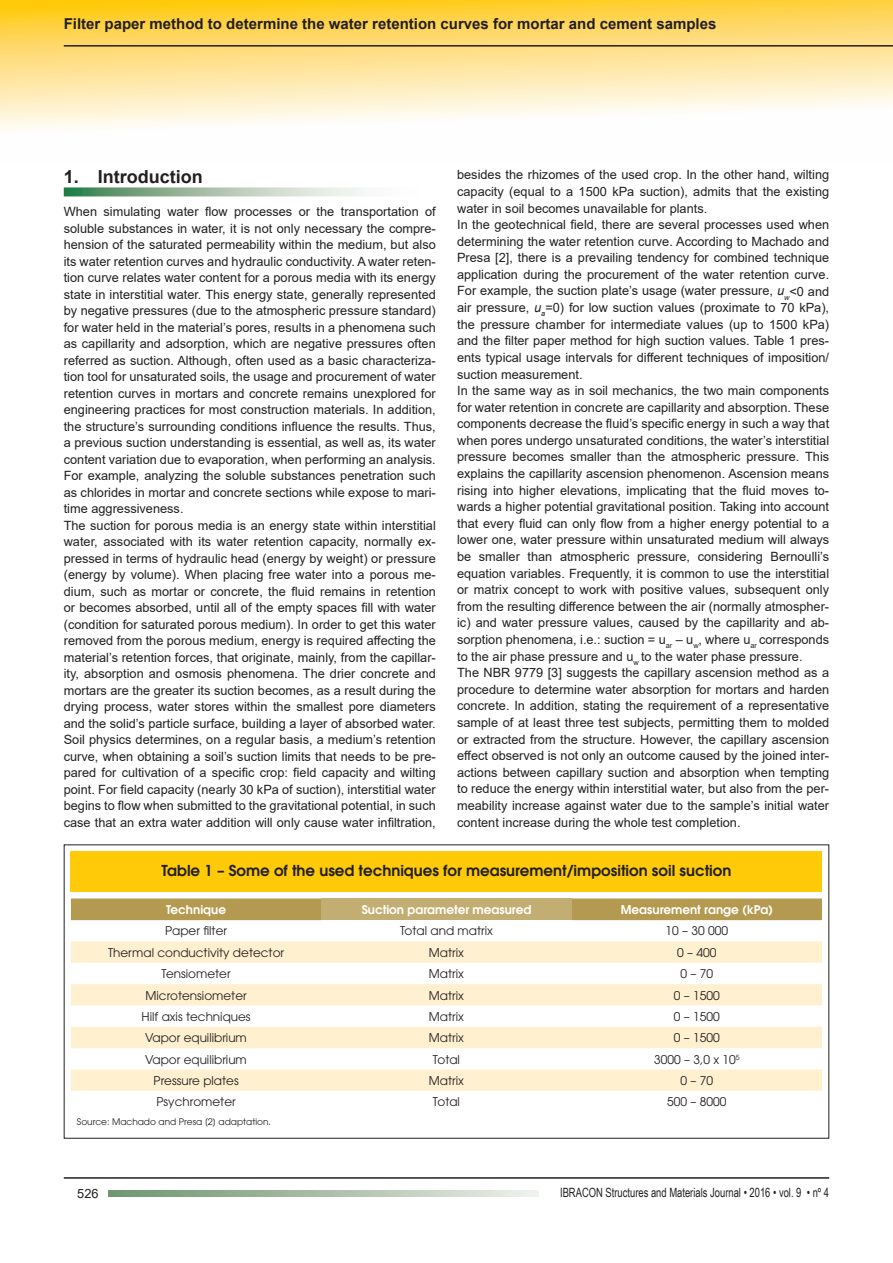
<style>
.page{position:relative;width:893px;height:1263px;background:#fff}
.page>*{position:absolute;margin:0;border:0;box-sizing:border-box;transform-origin:0 0}
.t1{font:700 18px "Arial";color:#231f20}
.t2{font:700 15px "Arial";color:#231f20}
.t3{font:600 15px "Avant Garde";color:#231f20}
.t4{font:12.75px/16.6px "Arial";color:#231f20}
.t5{font:12.75px "Arial Narrow";color:#231f20;scale:.9 1}
.t6{font:12px "Avant Garde";color:#231f20}
.t7{font:600 12px "Avant Garde";color:#fff}
.t8{font:9px "Avant Garde";color:#231f20}
.s1{font-style:italic}
</style>
<div class="page">
<svg style="left:0;top:0;width:893px;height:130px;background:#fee498"></svg>
<hr style="left:64px;top:1177px;width:765px;height:2px;background:#231f20">
<hr style="left:64px;top:45px;width:829px;height:2px;background:#231f20">
<svg style="left:108px;top:1190px;width:431px;height:6px;background:#acc0aa"></svg>
<svg style="left:64px;top:187px;width:299px;height:9px;background:#a6c2ab"></svg>
<div style="left:71px;top:852px;width:751px;height:40px;background:#ffcb08"></div>
<div style="left:71px;top:898px;width:751px;height:22px;background:#b39a50"></div>
<div style="left:321px;top:898px;width:251px;height:22px;background:#c2ae73"></div>
<div style="left:71px;top:941px;width:751px;height:22px;background:#fff0d0"></div>
<div style="left:71px;top:984px;width:751px;height:21px;background:#fff0d0"></div>
<div style="left:71px;top:1027px;width:751px;height:21px;background:#fff0d0"></div>
<div style="left:71px;top:1069px;width:751px;height:22px;background:#fff0d0"></div>
<p class="t2" style="left:64px;top:13px;width:654px">Filter paper method to determine the water retention curves for mortar and cement samples</p>
<p class="t4" style="left:457px;top:166px;width:374px">besides the rhizomes of the used crop. In the other hand, wilting capacity (equal to a 1500 kPa suction), admits that the existing water in soil becomes unavailable for plants.<br>In the geotechnical field, there are several processes used when determining the water retention curve. According to Machado and Presa [2], there is a prevailing tendency for combined technique application during the procurement of the water retention curve.<br>For example, the suction plate’s usage (water pressure, <span class="s1">u</span><sub>w</sub>&lt;0 and air pressure, <span class="s1">u</span><sub>a</sub>=0) for low suction values (proximate to 70 kPa), the pressure chamber for intermediate values (up to 1500 kPa) and the filter paper method for high suction values. Table 1 pres&shy;ents typical usage intervals for different techniques of imposition/ suction measurement.<br>In the same way as in soil mechanics, the two main components for water retention in concrete are capillarity and absorption. These components decrease the fluid’s specific energy in such a way that when pores undergo unsaturated conditions, the water’s interstitial pressure becomes smaller than the atmospheric pressure. This explains the capillarity ascension phenomenon. Ascension means rising into higher elevations, implicating that the fluid moves to&shy;wards a higher potential gravitational position. Taking into account that every fluid can only flow from a higher energy potential to a lower one, water pressure within unsaturated medium will always be smaller than atmospheric pressure, considering Bernoulli’s equation variables. Frequently, it is common to use the interstitial or matrix concept to work with positive values, subsequent only from the resulting difference between the air (normally atmospher&shy;ic) and water pressure values, caused by the capillarity and ab&shy;sorption phenomena, i.e.: suction = u<sub>ar</sub> – u<sub>w</sub>, where u<sub>ar</sub> corresponds to the air phase pressure and u<sub>w</sub> to the water phase pressure.<br>The NBR 9779 [3] suggests the capillary ascension method as a procedure to determine water absorption for mortars and harden concrete. In addition, stating the requirement of a representative sample of at least three test subjects, permitting them to molded or extracted from the structure. However, the capillary ascension effect observed is not only an outcome caused by the joined inter&shy;actions between capillary suction and absorption when tempting to reduce the energy within interstitial water, but also from the per&shy;meability increase against water due to the sample’s initial water content increase during the whole test completion.</p>
<p class="t3" style="left:162px;top:860px;width:571px">Table 1 – Some of the used techniques for measurement/imposition soil suction</p>
<p class="t7" style="left:166px;top:902px;width:61px">Technique</p>
<p class="t7" style="left:362px;top:902px;width:171px">Suction parameter measured</p>
<p class="t7" style="left:621px;top:902px;width:154px">Measurement range (kPa)</p>
<p class="t6" style="left:165px;top:924px;width:63px">Paper filter</p>
<p class="t6" style="left:400px;top:924px;width:94px">Total and matrix</p>
<p class="t6" style="left:666px;top:924px;width:64px">10 – 30 000</p>
<p class="t6" style="left:108px;top:945px;width:178px">Thermal conductivity detector</p>
<p class="t6" style="left:429px;top:945px;width:37px">Matrix</p>
<p class="t6" style="left:677px;top:945px;width:41px">0 – 400</p>
<p class="t6" style="left:162px;top:967px;width:71px">Tensiometer</p>
<p class="t6" style="left:429px;top:967px;width:37px">Matrix</p>
<p class="t6" style="left:681px;top:967px;width:34px">0 – 70</p>
<p class="t6" style="left:145px;top:988px;width:103px">Microtensiometer</p>
<p class="t6" style="left:429px;top:988px;width:37px">Matrix</p>
<p class="t6" style="left:674px;top:988px;width:47px">0 – 1500</p>
<p class="t6" style="left:142px;top:1009px;width:111px">Hilf axis techniques</p>
<p class="t6" style="left:429px;top:1009px;width:37px">Matrix</p>
<p class="t6" style="left:674px;top:1009px;width:47px">0 – 1500</p>
<p class="t6" style="left:145px;top:1031px;width:103px">Vapor equilibrium</p>
<p class="t6" style="left:429px;top:1031px;width:37px">Matrix</p>
<p class="t6" style="left:674px;top:1031px;width:47px">0 – 1500</p>
<p class="t6" style="left:145px;top:1052px;width:103px">Vapor equilibrium</p>
<p class="t6" style="left:433px;top:1052px;width:29px">Total</p>
<p class="t6" style="left:654px;top:1052px;width:87px">3000 – 3,0 x 10<sup>5</sup></p>
<p class="t6" style="left:154px;top:1073px;width:87px">Pressure plates</p>
<p class="t6" style="left:429px;top:1073px;width:37px">Matrix</p>
<p class="t6" style="left:681px;top:1073px;width:34px">0 – 70</p>
<p class="t6" style="left:156px;top:1095px;width:81px">Psychrometer</p>
<p class="t6" style="left:433px;top:1095px;width:29px">Total</p>
<p class="t6" style="left:667px;top:1095px;width:61px">500 – 8000</p>
<p class="t8" style="left:77px;top:1116px;width:196px">Source: Machado and Presa [2] adaptation.</p>
<h1 class="t1" style="left:64px;top:164px;width:141px">1. Introduction</h1>
<p class="t4" style="left:64px;top:203px;width:374px">When simulating water flow processes or the transportation of soluble substances in water, it is not only necessary the compre&shy;hension of the saturated permeability within the medium, but also its water retention curves and hydraulic conductivity. A water reten&shy;tion curve relates water content for a porous media with its energy state in interstitial water. This energy state, generally represented by negative pressures (due to the atmospheric pressure standard) for water held in the material’s pores, results in a phenomena such as capillarity and adsorption, which are negative pressures often referred as suction. Although, often used as a basic characteriza&shy;tion tool for unsaturated soils, the usage and procurement of water retention curves in mortars and concrete remains unexplored for engineering practices for most construction materials. In addition, the structure’s surrounding conditions influence the results. Thus, a previous suction understanding is essential, as well as, its water content variation due to evaporation, when performing an analysis.<br>For example, analyzing the soluble substances penetration such as chlorides in mortar and concrete sections while expose to mari&shy;time aggressiveness.<br>The suction for porous media is an energy state within interstitial water, associated with its water retention capacity, normally ex&shy;pressed in terms of hydraulic head (energy by weight) or pressure (energy by volume). When placing free water into a porous me&shy;dium, such as mortar or concrete, the fluid remains in retention or becomes absorbed, until all of the empty spaces fill with water (condition for saturated porous medium). In order to get this water removed from the porous medium, energy is required affecting the material’s retention forces, that originate, mainly, from the capillar&shy;ity, absorption and osmosis phenomena. The drier concrete and mortars are the greater its suction becomes, as a result during the drying process, water stores within the smallest pore diameters and the solid’s particle surface, building a layer of absorbed water.<br>Soil physics determines, on a regular basis, a medium’s retention curve, when obtaining a soil’s suction limits that needs to be pre&shy;pared for cultivation of a specific crop: field capacity and wilting point. For field capacity (nearly 30 kPa of suction), interstitial water begins to flow when submitted to the gravitational potential, in such case that an extra water addition will only cause water infiltration,</p>
<p class="t4" style="left:77px;top:1185px;width:23px">526</p>
<p class="t5" style="left:560px;top:1183px;width:300px">IBRACON Structures and Materials Journal • 2016 • vol. 9 • nº 4</p>
</div>
